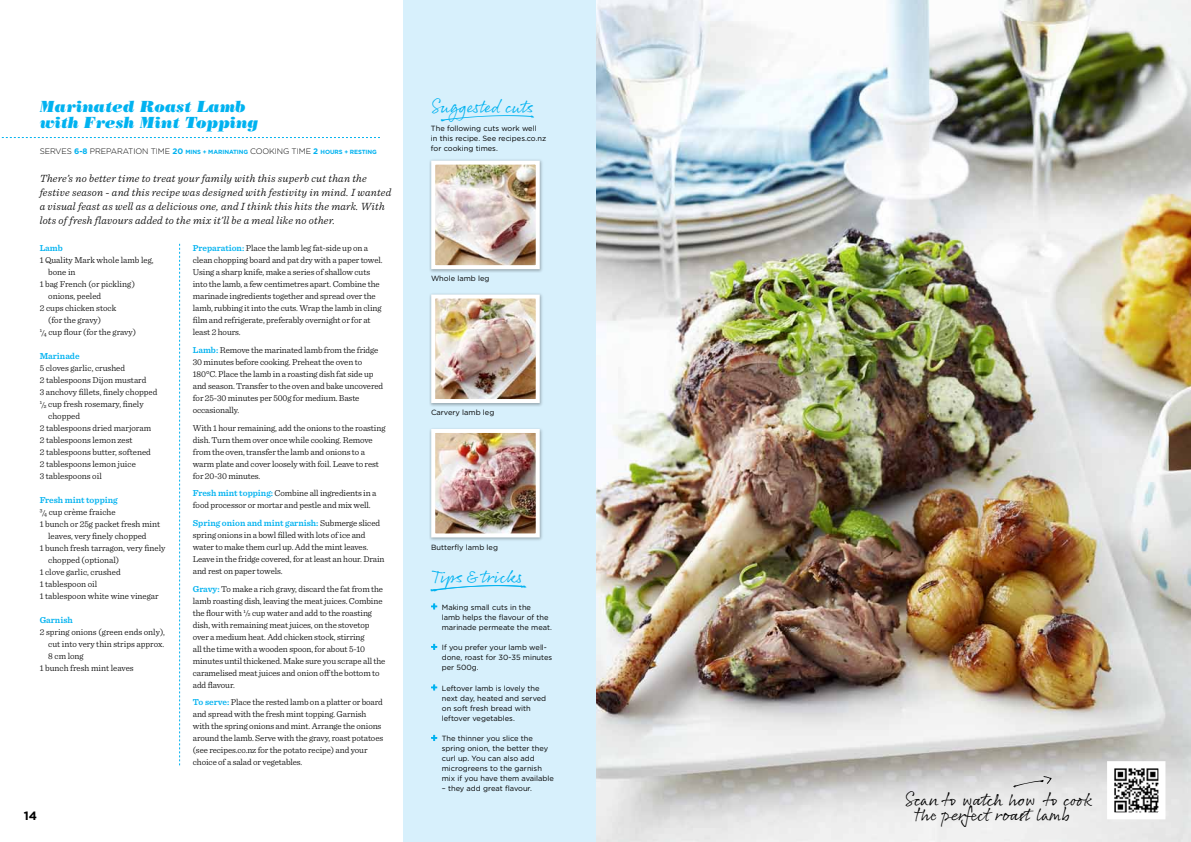
<style>
.page{position:relative;width:1191px;height:842px;background:#fff}
.page>*{position:absolute;margin:0;border:0;box-sizing:border-box;transform-origin:0 0}
.t1{font:18px/15px "Rollerscript Smooth";color:#000}
.t2{font:18px "Rollerscript Smooth";color:#00b2f0}
.t3{font:italic 16px/16px "Bodoni Poster";color:#00b2f0}
.t4{font:700 12px "Gotham";color:#000}
.t5{font:italic 300 11px/14px "Sentinel";letter-spacing:.02em;color:#000}
.t6{font:300 9px/12px "Sentinel";letter-spacing:-.01em;color:#000}
.t7{font:600 9px "Sentinel";color:#00b2f0}
.t8{font:300 8px "Gotham";letter-spacing:-.01em;color:#000}
.t9{font:7.5px/10px "Gotham";color:#000}
.s1{font-weight:700;color:#00b2f0}
.s2{font-weight:700;font-size:6px;color:#00b2f0}
.s3{font-weight:600;color:#00b2f0}
.s4{font-weight:400;font-size:7px}
.s5{font-weight:400;font-size:5.2px}
.s6{font-family:"Sentinel";font-weight:600;font-size:12px;color:#00b2f0}
</style>
<div class="page">
<img style="left:595px;top:0;width:596px;height:842px">
<svg style="left:179px;top:244px;width:1px;height:521px"></svg>
<svg style="left:1px;top:137px;width:379px;height:1px"></svg>
<svg style="left:1013px;top:776px;width:38px;height:12px"></svg>
<svg style="left:1103px;top:758px;width:66px;height:65px"></svg>
<div style="left:403px;top:0;width:192px;height:842px;background:#d7f0fc"></div>
<div style="left:429px;top:293px;width:114px;height:114px;background:#000;opacity:.3"></div>
<img style="left:436px;top:299px;width:99px;height:99px">
<div style="left:431px;top:294px;width:109px;height:109px;border:4px solid #fff"></div>
<div style="left:429px;top:427px;width:114px;height:114px;background:#000;opacity:.3"></div>
<img style="left:436px;top:434px;width:99px;height:98px">
<div style="left:431px;top:429px;width:109px;height:108px;border:4px solid #fff"></div>
<div style="left:429px;top:159px;width:114px;height:114px;background:#000;opacity:.3"></div>
<img style="left:436px;top:166px;width:99px;height:98px">
<div style="left:431px;top:161px;width:109px;height:108px;border:4px solid #fff"></div>
<svg style="left:431px;top:603px;width:6px;height:7px"></svg>
<svg style="left:431px;top:644px;width:6px;height:6px"></svg>
<svg style="left:431px;top:684px;width:6px;height:7px"></svg>
<svg style="left:431px;top:735px;width:6px;height:6px"></svg>
<h2 class="t3" style="left:40px;top:98px;width:220px">Marinated Roast Lamb with Fresh Mint Topping</h2>
<p class="t8" style="left:40px;top:146px;width:339px">SERVES <span class="s1">6-8</span> PREPARATION TIME <span class="s1">20</span> <span class="s2">MINS + MARINATING</span> COOKING TIME <span class="s1">2</span> <span class="s2">HOURS + RESTING</span></p>
<p class="t5" style="left:40px;top:170px;width:353px">There’s no better time to treat your family with this superb cut than the festive season - and this recipe was designed with festivity in mind. I wanted a visual feast as well as a delicious one, and I think this hits the mark. With lots of fresh flavours added to the mix it’ll be a meal like no other.</p>
<p class="t6" style="left:193px;top:242px;width:191px"><span class="s3">Preparation:</span> Place the lamb leg fat-side up on a clean chopping board and pat dry with a paper towel.<br>Using a sharp knife, make a series of shallow cuts into the lamb, a few centimetres apart. Combine the marinade ingredients together and spread over the lamb, rubbing it into the cuts. Wrap the lamb in cling film and refrigerate, preferably overnight or for at least 2 hours.</p>
<p class="t6" style="left:193px;top:343px;width:192px"><span class="s3">Lamb:</span> Remove the marinated lamb from the fridge 30 minutes before cooking. Preheat the oven to 180°C. Place the lamb in a roasting dish fat side up and season. Transfer to the oven and bake uncovered for 25-30 minutes per 500g for medium. Baste occasionally.</p>
<p class="t6" style="left:193px;top:421px;width:194px">With 1 hour remaining, add the onions to the roasting dish. Turn them over once while cooking. Remove from the oven, transfer the lamb and onions to a warm plate and cover loosely with foil. Leave to rest for 20-30 minutes.</p>
<p class="t6" style="left:193px;top:487px;width:185px"><span class="s3">Fresh mint topping:</span> Combine all ingredients in a food processor or mortar and pestle and mix well.</p>
<p class="t6" style="left:193px;top:516px;width:193px"><span class="s3">Spring onion and mint garnish:</span> Submerge sliced spring onions in a bowl filled with lots of ice and water to make them curl up. Add the mint leaves.<br>Leave in the fridge covered, for at least an hour. Drain and rest on paper towels.</p>
<p class="t6" style="left:193px;top:582px;width:194px"><span class="s3">Gravy:</span> To make a rich gravy, discard the fat from the lamb roasting dish, leaving the meat juices. Combine the flour with <sup>1</sup><span class="s4">/</span><span class="s5">2</span> cup water and add to the roasting dish, with remaining meat juices, on the stovetop over a medium heat. Add chicken stock, stirring<br>all the time with a wooden spoon, for about 5-10 minutes until thickened. Make sure you scrape all the caramelised meat juices and onion off the bottom to add flavour.</p>
<p class="t6" style="left:193px;top:696px;width:192px"><span class="s3">To serve:</span> Place the rested lamb on a platter or board and spread with the fresh mint topping. Garnish with the spring onions and mint. Arrange the onions around the lamb. Serve with the gravy, roast potatoes (see recipes.co.nz for the potato recipe) and your choice of a salad or vegetables.</p>
<p class="t7" style="left:40px;top:241px;width:25px">Lamb</p>
<p class="t6" style="left:40px;top:254px;width:115px">1 Quality Mark whole lamb leg,</p>
<p class="t6" style="left:48px;top:266px;width:29px">bone in</p>
<p class="t6" style="left:40px;top:278px;width:97px">1 bag French (or pickling)</p>
<p class="t6" style="left:48px;top:290px;width:55px">onions, peeled</p>
<p class="t6" style="left:40px;top:302px;width:78px">2 cups chicken stock</p>
<p class="t6" style="left:48px;top:314px;width:54px">(for the gravy)</p>
<p class="t6" style="left:40px;top:326px;width:98px"><sup>1</sup><span class="s4">/</span><span class="s5">4</span> cup flour (for the gravy)</p>
<p class="t7" style="left:40px;top:349px;width:41px">Marinade</p>
<p class="t6" style="left:40px;top:362px;width:87px">5 cloves garlic, crushed</p>
<p class="t6" style="left:40px;top:374px;width:108px">2 tablespoons Dijon mustard</p>
<p class="t6" style="left:40px;top:386px;width:119px">3 anchovy fillets, finely chopped</p>
<p class="t6" style="left:40px;top:398px;width:105px"><sup>1</sup><span class="s4">/</span><span class="s5">2</span> cup fresh rosemary, finely</p>
<p class="t6" style="left:48px;top:410px;width:33px">chopped</p>
<p class="t6" style="left:40px;top:422px;width:113px">2 tablespoons dried marjoram</p>
<p class="t6" style="left:40px;top:434px;width:94px">2 tablespoons lemon zest</p>
<p class="t6" style="left:40px;top:446px;width:113px">2 tablespoons butter, softened</p>
<p class="t6" style="left:40px;top:458px;width:98px">2 tablespoons lemon juice</p>
<p class="t6" style="left:40px;top:470px;width:64px">3 tablespoons oil</p>
<p class="t7" style="left:40px;top:493px;width:80px">Fresh mint topping</p>
<p class="t6" style="left:40px;top:506px;width:77px"><sup>3</sup><span class="s4">/</span><span class="s5">4</span> cup crème fraiche</p>
<p class="t6" style="left:40px;top:518px;width:122px">1 bunch or 25g packet fresh mint</p>
<p class="t6" style="left:48px;top:530px;width:100px">leaves, very finely chopped</p>
<p class="t6" style="left:40px;top:542px;width:127px">1 bunch fresh tarragon, very finely</p>
<p class="t6" style="left:48px;top:554px;width:73px">chopped (optional)</p>
<p class="t6" style="left:40px;top:566px;width:83px">1 clove garlic, crushed</p>
<p class="t6" style="left:40px;top:578px;width:59px">1 tablespoon oil</p>
<p class="t6" style="left:40px;top:590px;width:120px">1 tablespoon white wine vinegar</p>
<p class="t7" style="left:40px;top:613px;width:35px">Garnish</p>
<p class="t6" style="left:40px;top:626px;width:127px">2 spring onions (green ends only),</p>
<p class="t6" style="left:48px;top:638px;width:117px">cut into very thin strips approx.</p>
<p class="t6" style="left:48px;top:650px;width:37px">8 cm long</p>
<p class="t6" style="left:40px;top:662px;width:95px">1 bunch fresh mint leaves</p>
<h3 class="t4" style="left:24px;top:808px;width:15px">14</h3>
<h1 class="t2" style="left:431px;top:96px;width:104px">Suggested cuts</h1>
<p class="t9" style="left:431px;top:123px;width:117px">The following cuts work well<br>in this recipe. See recipes.co.nz for cooking times.</p>
<p class="t9" style="left:431px;top:273px;width:60px">Whole lamb leg</p>
<p class="t9" style="left:431px;top:408px;width:65px">Carvery lamb leg</p>
<p class="t9" style="left:431px;top:542px;width:68px">Butterfly lamb leg</p>
<h1 class="t2" style="left:431px;top:565px;width:93px">Tips &amp; tricks</h1>
<p class="t9" style="left:442px;top:602px;width:112px;text-indent:-11px"><span class="s6">+</span> Making small cuts in the<br>lamb helps the flavour of the marinade permeate the meat.</p>
<p class="t9" style="left:442px;top:642px;width:112px;text-indent:-11px"><span class="s6">+</span> If you prefer your lamb well&shy;done, roast for 30-35 minutes per 500g.</p>
<p class="t9" style="left:442px;top:683px;width:106px;text-indent:-11px"><span class="s6">+</span> Leftover lamb is lovely the next day, heated and served on soft fresh bread with leftover vegetables.</p>
<p class="t9" style="left:442px;top:733px;width:114px;text-indent:-11px"><span class="s6">+</span> The thinner you slice the spring onion, the better they curl up. You can also add microgreens to the garnish mix if you have them available</p>
<p class="t9" style="left:442px;top:783px;width:91px">– they add great flavour.</p>
<h1 class="t1" style="left:915px;top:791px;width:179px;text-indent:-11px">Scan to watch how to cook the perfect roast lamb</h1>
</div>
